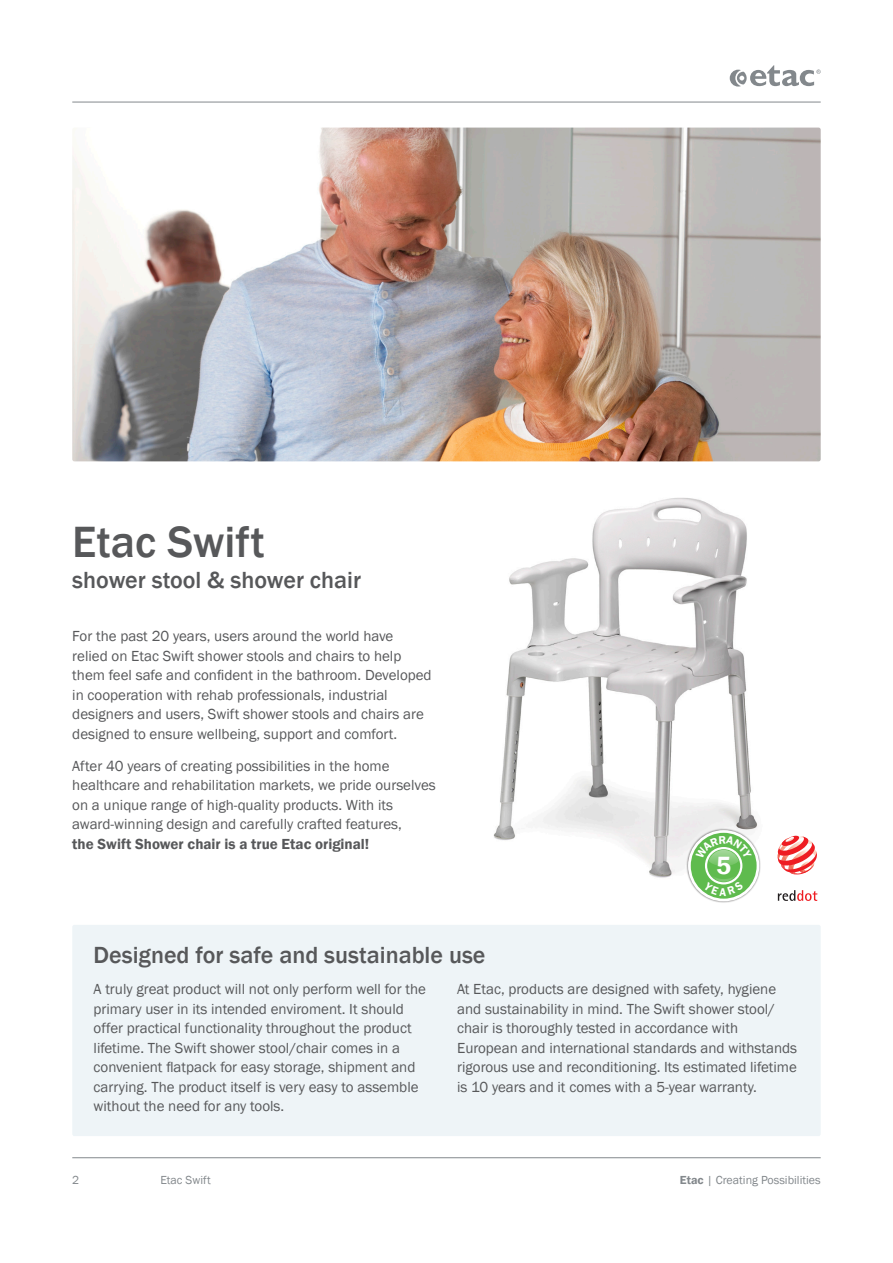
<style>
.page{position:relative;width:893px;height:1263px;background:#fff}
.page>*{position:absolute;margin:0;border:0;box-sizing:border-box;transform-origin:0 0}
._3__Header_-_Intro{font:500 45px "Franklin Gothic";color:#57585a}
.t1{font:600 25.65px "Franklin Gothic";color:#fff}
._4__Header_-_Basic_b{font:500 24px "Franklin Gothic";color:#57585a}
._4__Body_-_Basic_bod{font:15px/19.5px "Franklin Gothic";color:#57585a}
.t2{font:12px "Franklin Gothic";color:#83888c}
.s1{font-weight:600}
</style>
<div class="page">
<hr style="left:72px;top:102px;width:749px;height:1px;background:#83888c">
<hr style="left:72px;top:1157px;width:749px;height:1px;background:#83888c">
<svg style="left:730px;top:65px;width:91px;height:22px"></svg>
<img style="left:72px;top:128px;width:749px;height:333px">
<img style="left:493px;top:498px;width:265px;height:380px">
<div style="left:72px;top:925px;width:749px;height:211px;background:#eef4f7;border-radius:2px"></div>
<svg style="left:777px;top:836px;width:40px;height:38px"></svg>
<svg style="left:778px;top:890px;width:39px;height:11px"></svg>
<img style="left:686px;top:828px;width:75px;height:75px">
<svg style="left:688px;top:830px;width:71px;height:71px"></svg>
<svg style="left:691px;top:833px;width:66px;height:66px"></svg>
<svg style="left:695px;top:836px;width:57px;height:60px;background:#7cc66f"></svg>
<p class="_3__Header_-_Intro" style="left:72px;top:514px;width:194px">Etac Swift</p>
<p class="_4__Header_-_Basic_b" style="left:72px;top:565px;width:290px">shower stool &amp; shower chair</p>
<p class="_4__Body_-_Basic_bod" style="left:72px;top:627px;width:361px">For the past 20 years, users around the world have relied on Etac Swift shower stools and chairs to help them feel safe and confident in the bathroom. Developed in cooperation with rehab professionals, industrial designers and users, Swift shower stools and chairs are designed to ensure wellbeing, support and comfort.</p>
<p class="_4__Body_-_Basic_bod" style="left:72px;top:756px;width:365px">After 40 years of creating possibilities in the home healthcare and rehabilitation markets, we pride ourselves on a unique range of high-quality products. With its award-winning design and carefully crafted features,<br><span class="s1">the Swift Shower chair is a true Etac original!</span></p>
<p class="_4__Header_-_Basic_b" style="left:94px;top:940px;width:393px">Designed for safe and sustainable use</p>
<p class="t1" style="left:716px;top:850px;width:17px">5</p>
<p class="_4__Body_-_Basic_bod" style="left:94px;top:980px;width:334px">A truly great product will not only perform well for the primary user in its intended enviroment. It should offer practical functionality throughout the product lifetime. The Swift shower stool/chair comes in a convenient flatpack for easy storage, shipment and carrying. The product itself is very easy to assemble without the need for any tools.</p>
<p class="_4__Body_-_Basic_bod" style="left:457px;top:980px;width:342px">At Etac, products are designed with safety, hygiene and sustainability in mind. The Swift shower stool/ chair is thoroughly tested in accordance with European and international standards and withstands rigorous use and reconditioning. Its estimated lifetime is 10 years and it comes with a 5-year warranty.</p>
<p class="t2" style="left:72px;top:1173px;width:9px">2</p>
<p class="t2" style="left:160px;top:1173px;width:52px">Etac Swift</p>
<p class="t2" style="left:680px;top:1173px;width:142px"><span class="s1">Etac</span> | Creating Possibilities</p>
</div>
